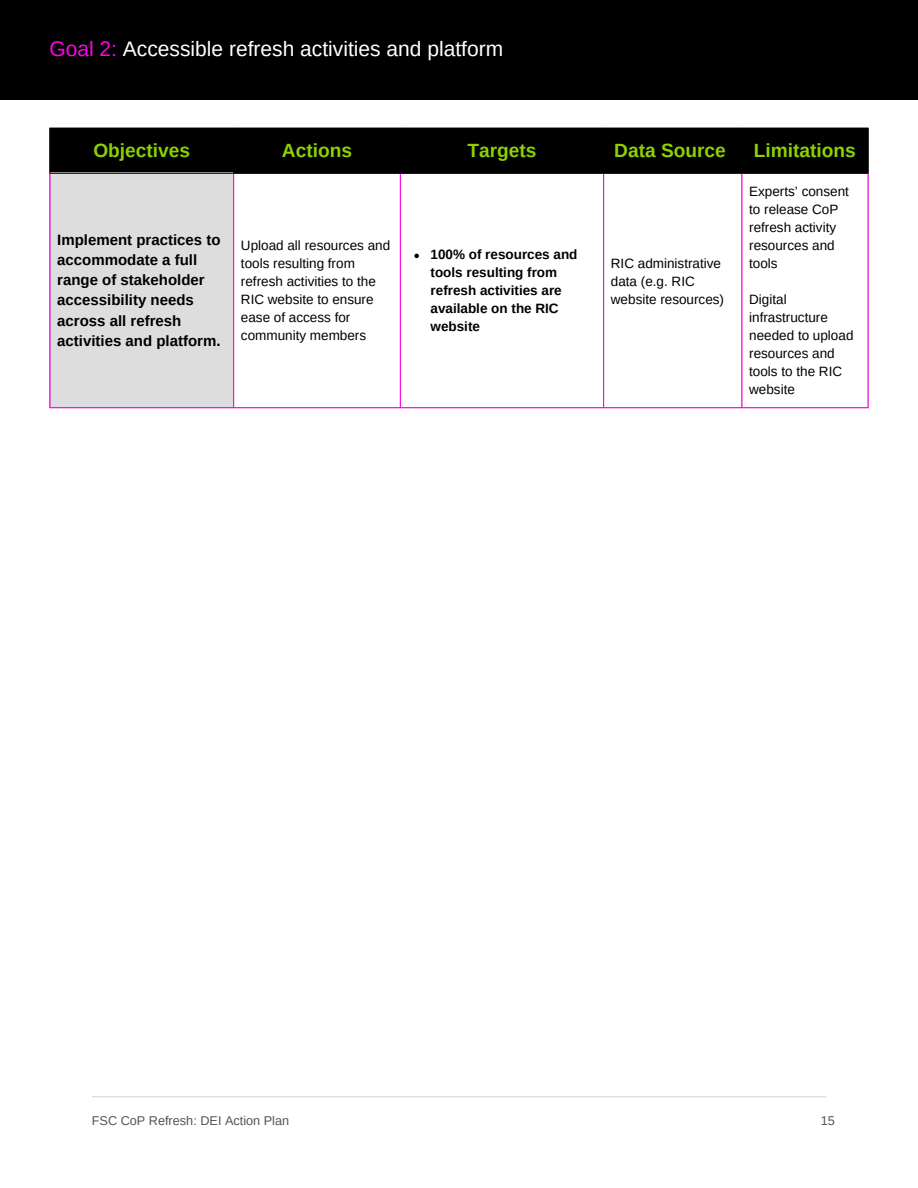
<style>
.page{position:relative;width:918px;height:1188px;background:#fff}
.page>*{position:absolute;margin:0;border:0;box-sizing:border-box;transform-origin:0 0}
.t1{font:21px "Arimo";color:#fff}
.t2{font:700 19.2px "Arimo";color:#8dd200}
.t3{font:700 19.2px "Arimo";color:#8ad100}
.t4{font:700 15px/20.2px "Arimo";color:#000}
.t5{font:13.5px/18px "Arimo";color:#000}
.t6{font:700 13.5px/18px "Arimo";color:#000}
.t7{font:12.75px "Arimo";color:#545454}
.s1{color:#ff03e2}
</style>
<div class="page">
<div style="left:0;top:0;width:918px;height:99px;background:#000"></div>
<hr style="left:92px;top:1096px;width:734px;height:1px;background:#545454">
<div style="left:51px;top:129px;width:816px;height:44px;background:#000"></div>
<div style="left:50px;top:173px;width:184px;height:235px;background:#ddd"></div>
<svg style="left:414px;top:254px;width:5px;height:4px"></svg>
<hr style="left:49px;top:129px;width:2px;height:44px;background:#000">
<hr style="left:233px;top:129px;width:1px;height:44px;background:#000">
<hr style="left:400px;top:129px;width:1px;height:44px;background:#000">
<hr style="left:603px;top:129px;width:1px;height:44px;background:#000">
<hr style="left:741px;top:129px;width:1px;height:44px;background:#000">
<hr style="left:867px;top:129px;width:2px;height:44px;background:#000">
<hr style="left:49px;top:128px;width:820px;height:1px;background:#000">
<hr style="left:49px;top:173px;width:820px;height:1px;background:#000">
<hr style="left:49px;top:174px;width:2px;height:233px;background:#ff00e4">
<hr style="left:233px;top:174px;width:1px;height:233px;background:#ff00e4">
<hr style="left:400px;top:174px;width:1px;height:233px;background:#ff00e4">
<hr style="left:603px;top:174px;width:1px;height:233px;background:#ff00e4">
<hr style="left:741px;top:174px;width:1px;height:233px;background:#ff00e4">
<hr style="left:867px;top:174px;width:2px;height:233px;background:#ff00e4">
<hr style="left:49px;top:407px;width:820px;height:1px;background:#ff00e4">
<h1 class="t1" style="left:49px;top:37px;width:455px"><span class="s1">Goal 2:</span> Accessible refresh activities and platform</h1>
<p class="t3" style="left:93px;top:139px;width:98px">Objectives</p>
<p class="t2" style="left:282px;top:139px;width:72px">Actions</p>
<p class="t2" style="left:467px;top:139px;width:71px">Targets</p>
<p class="t2" style="left:614px;top:139px;width:113px">Data Source</p>
<p class="t2" style="left:754px;top:139px;width:103px">Limitations</p>
<p class="t4" style="left:57px;top:229px;width:165px">Implement practices to accommodate a full range of stakeholder accessibility needs across all refresh activities and platform.</p>
<p class="t5" style="left:241px;top:237px;width:151px">Upload all resources and tools resulting from refresh activities to the<br>RIC website to ensure ease of access for community members</p>
<p class="t6" style="left:431px;top:246px;width:148px">100% of resources and tools resulting from refresh activities are available on the RIC website</p>
<p class="t5" style="left:611px;top:255px;width:115px">RIC administrative data (e.g. RIC website resources)</p>
<p class="t5" style="left:749px;top:183px;width:101px">Experts’ consent to release CoP refresh activity resources and tools</p>
<p class="t5" style="left:749px;top:291px;width:106px">Digital infrastructure needed to upload resources and tools to the RIC website</p>
<p class="t7" style="left:92px;top:1114px;width:199px">FSC CoP Refresh: DEI Action Plan</p>
<p class="t7" style="left:821px;top:1114px;width:16px">15</p>
</div>
